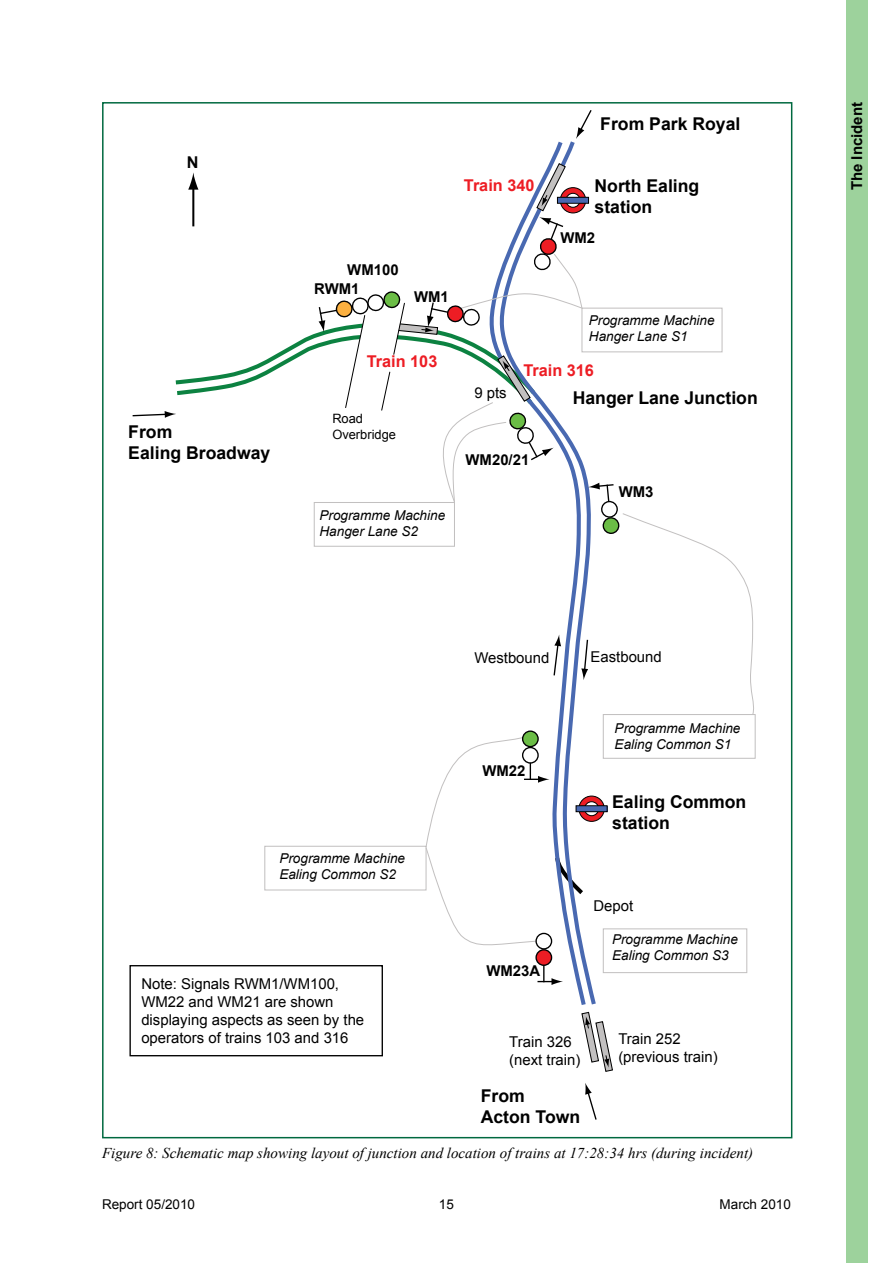
<style>
.page{position:relative;width:893px;height:1263px;background:#fff}
.page>*{position:absolute;margin:0;border:0;box-sizing:border-box;transform-origin:0 0}
.t1{font:700 17.55px/21.1px "Arial";color:#000}
.t2{font:700 16.2px "Arial";color:#ed1d24}
.t3{font:700 16.2px "Arial";color:#000}
.t4{font:italic 15px "Times New Roman";color:#000}
.t5{font:700 15px "Arial";color:#000}
.t6{font:14.85px/17.9px "Arial";color:#000}
.t7{font:700 14.85px "Arial";color:#000}
.t8{font:italic 13.5px/16.2px "Arial";color:#000}
.t9{font:13.5px "Arial";color:#000}
.t10{font:12.9px/15.5px "Arial";color:#000}
</style>
<div class="page">
<svg style="left:536px;top:141px;width:63px;height:864px"></svg>
<svg style="left:581px;top:1011px;width:32px;height:61px"></svg>
<svg style="left:579px;top:796px;width:25px;height:25px"></svg>
<div style="left:579px;top:796px;width:26px;height:26px;border:1px solid #000;border-radius:50%"></div>
<svg style="left:585px;top:802px;width:14px;height:14px"></svg>
<div style="left:584px;top:801px;width:15px;height:15px;border:1px solid #000;border-radius:50%"></div>
<div style="left:576px;top:806px;width:31px;height:6px;background:#4969b1"></div>
<div style="left:576px;top:805px;width:31px;height:7px;border:1px solid #000"></div>
<svg style="left:576px;top:110px;width:16px;height:29px"></svg>
<svg style="left:581px;top:638px;width:8px;height:42px"></svg>
<svg style="left:553px;top:634px;width:8px;height:43px"></svg>
<svg style="left:585px;top:1083px;width:12px;height:37px"></svg>
<div style="left:264px;top:846px;width:163px;height:44px;border:1px solid #c2c0c0"></div>
<div style="left:603px;top:714px;width:153px;height:45px;border:1px solid #c2c0c0"></div>
<div style="left:603px;top:928px;width:144px;height:45px;border:1px solid #c2c0c0"></div>
<div style="left:581px;top:308px;width:142px;height:44px;border:1px solid #c2c0c0"></div>
<div style="left:314px;top:502px;width:141px;height:45px;border:1px solid #c2c0c0"></div>
<svg style="left:622px;top:513px;width:134px;height:202px"></svg>
<div style="left:129px;top:965px;width:254px;height:91px;border:1px solid #000"></div>
<svg style="left:425px;top:725px;width:161px;height:224px"></svg>
<svg style="left:536px;top:950px;width:16px;height:15px"></svg>
<div style="left:535px;top:949px;width:17px;height:17px;border:1px solid #000;border-radius:50%"></div>
<svg style="left:536px;top:933px;width:16px;height:16px"></svg>
<div style="left:535px;top:933px;width:17px;height:16px;border:1px solid #000;border-radius:50%"></div>
<svg style="left:538px;top:966px;width:25px;height:19px"></svg>
<svg style="left:601px;top:501px;width:17px;height:16px"></svg>
<div style="left:601px;top:500px;width:17px;height:18px;border:1px solid #000;border-radius:50%"></div>
<svg style="left:603px;top:517px;width:16px;height:17px"></svg>
<div style="left:602px;top:517px;width:18px;height:17px;border:1px solid #000;border-radius:50%"></div>
<svg style="left:132px;top:162px;width:482px;height:341px"></svg>
<div style="left:846px;top:0;width:21px;height:1263px;background:#9dd29c"></div>
<p class="t3" style="left:187px;top:152px;width:13px">N</p>
<p class="t1" style="left:128px;top:422px;width:143px">From<br>Ealing Broadway</p>
<p class="t1" style="left:600px;top:113px;width:142px">From Park Royal</p>
<p class="t7" style="left:347px;top:260px;width:53px">WM100</p>
<p class="t7" style="left:314px;top:279px;width:47px">RWM1</p>
<p class="t7" style="left:414px;top:287px;width:36px">WM1</p>
<p class="t2" style="left:367px;top:350px;width:72px">Train 103</p>
<p class="t10" style="left:332px;top:411px;width:65px">Road<br>Overbridge</p>
<p class="t8" style="left:319px;top:507px;width:127px">Programme Machine<br>Hanger Lane S2</p>
<p class="t2" style="left:464px;top:175px;width:72px">Train 340</p>
<p class="t1" style="left:595px;top:176px;width:106px">North Ealing station</p>
<p class="t7" style="left:560px;top:228px;width:36px">WM2</p>
<p class="t8" style="left:589px;top:312px;width:127px">Programme Machine<br>Hanger Lane S1</p>
<p class="t6" style="left:474px;top:383px;width:34px">9 pts</p>
<p class="t2" style="left:523px;top:360px;width:72px">Train 316</p>
<p class="t1" style="left:573px;top:388px;width:187px">Hanger Lane Junction</p>
<p class="t7" style="left:466px;top:450px;width:65px">WM20/21</p>
<p class="t7" style="left:619px;top:482px;width:36px">WM3</p>
<p class="t8" style="left:279px;top:850px;width:127px">Programme Machine<br>Ealing Common S2</p>
<p class="t6" style="left:141px;top:975px;width:224px">Note: Signals RWM1/WM100,<br>WM22 and WM21 are shown displaying aspects as seen by the operators of trains 103 and 316</p>
<p class="t6" style="left:474px;top:649px;width:77px">Westbound</p>
<p class="t6" style="left:591px;top:648px;width:73px">Eastbound</p>
<p class="t7" style="left:482px;top:761px;width:45px">WM22</p>
<p class="t7" style="left:486px;top:961px;width:55px">WM23A</p>
<p class="t8" style="left:615px;top:720px;width:127px">Programme Machine<br>Ealing Common S1</p>
<p class="t1" style="left:612px;top:792px;width:136px">Ealing Common station</p>
<p class="t6" style="left:593px;top:897px;width:41px">Depot</p>
<p class="t8" style="left:612px;top:931px;width:127px">Programme Machine<br>Ealing Common S3</p>
<p class="t6" style="left:509px;top:1033px;width:73px">Train 326 (next train)</p>
<p class="t6" style="left:618px;top:1030px;width:101px">Train 252 (previous train)</p>
<p class="t1" style="left:481px;top:1086px;width:101px">From<br>Acton Town</p>
<p class="t4" style="left:102px;top:1143px;width:653px">Figure 8: Schematic map showing layout of junction and location of trains at 17:28:34 hrs (during incident)</p>
<p class="t9" style="left:102px;top:1195px;width:95px">Report 05/2010</p>
<p class="t9" style="left:439px;top:1195px;width:17px">15</p>
<p class="t9" style="left:720px;top:1195px;width:73px">March 2010</p>
<p class="t5" style="left:847px;top:190px;width:90px;rotate:-90deg">The Incident</p>
</div>
